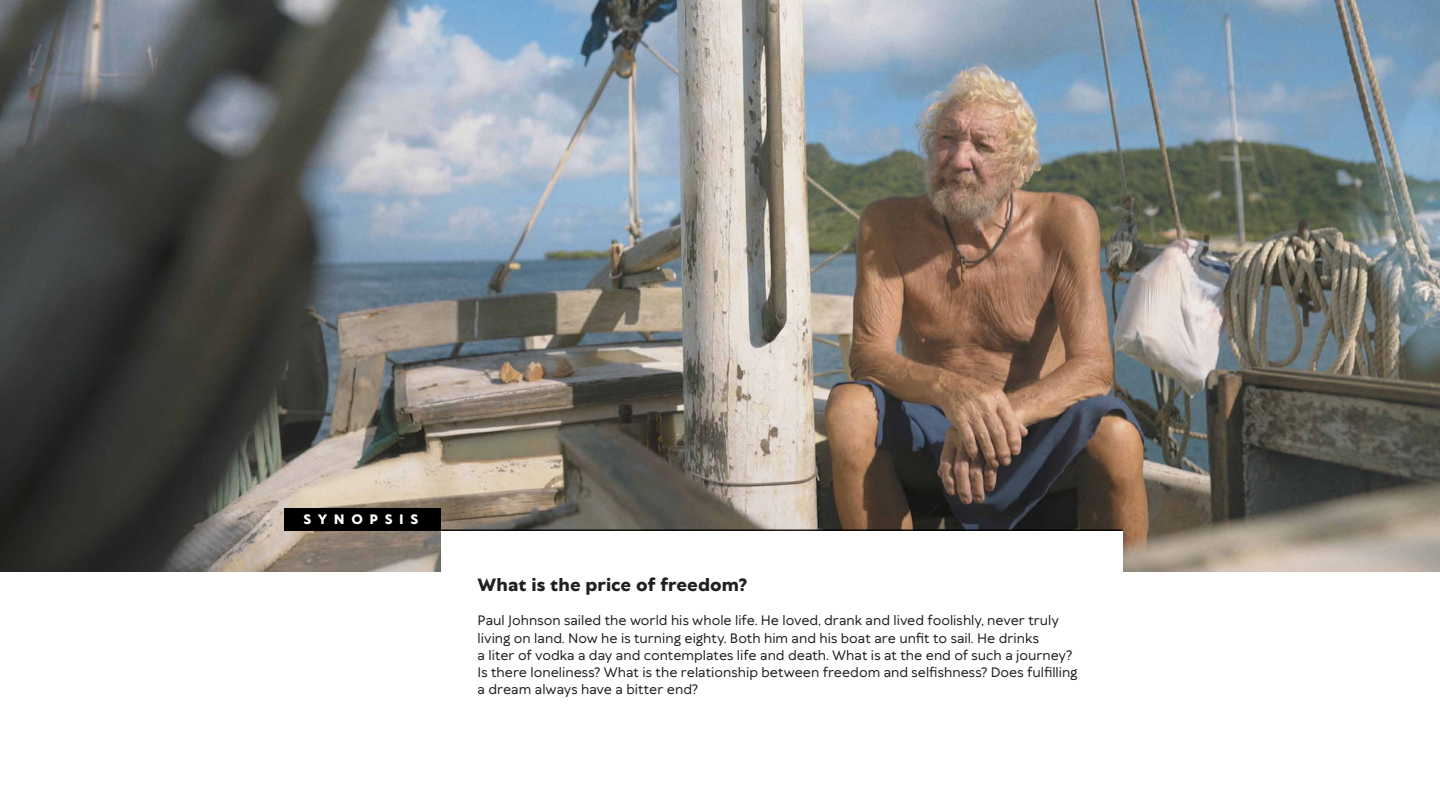
<style>
.page{position:relative;width:1440px;height:810px;background:#fff}
.page>*{position:absolute;margin:0;border:0;box-sizing:border-box;transform-origin:0 0}
.t1{font:800 17.1px "TT Wellingtons";color:#231f20}
.t2{font:500 13.12px/17.1px "TT Wellingtons";color:#231f20}
.t3{font:800 13.12px "TT Wellingtons";letter-spacing:.5em;color:#fff}
</style>
<div class="page">
<img style="left:0;top:0;width:1440px;height:571px">
<div style="left:441px;top:531px;width:682px;height:248px;background:#fff"></div>
<hr style="left:285px;top:530px;width:838px;height:1px;background:#000">
<div style="left:285px;top:508px;width:156px;height:23px;background:#000"></div>
<p class="t3" style="left:304px;top:511px;width:116px">SYNOPSIS</p>
<h1 class="t1" style="left:478px;top:574px;width:271px">What is the price of freedom?</h1>
<p class="t2" style="left:478px;top:612px;width:602px">Paul Johnson sailed the world his whole life. He loved, drank and lived foolishly, never truly living on land. Now he is turning eighty. Both him and his boat are unfit to sail. He drinks<br>a liter of vodka a day and contemplates life and death. What is at the end of such a journey?<br>Is there loneliness? What is the relationship between freedom and selfishness? Does fulfilling a dream always have a bitter end?</p>
</div>
